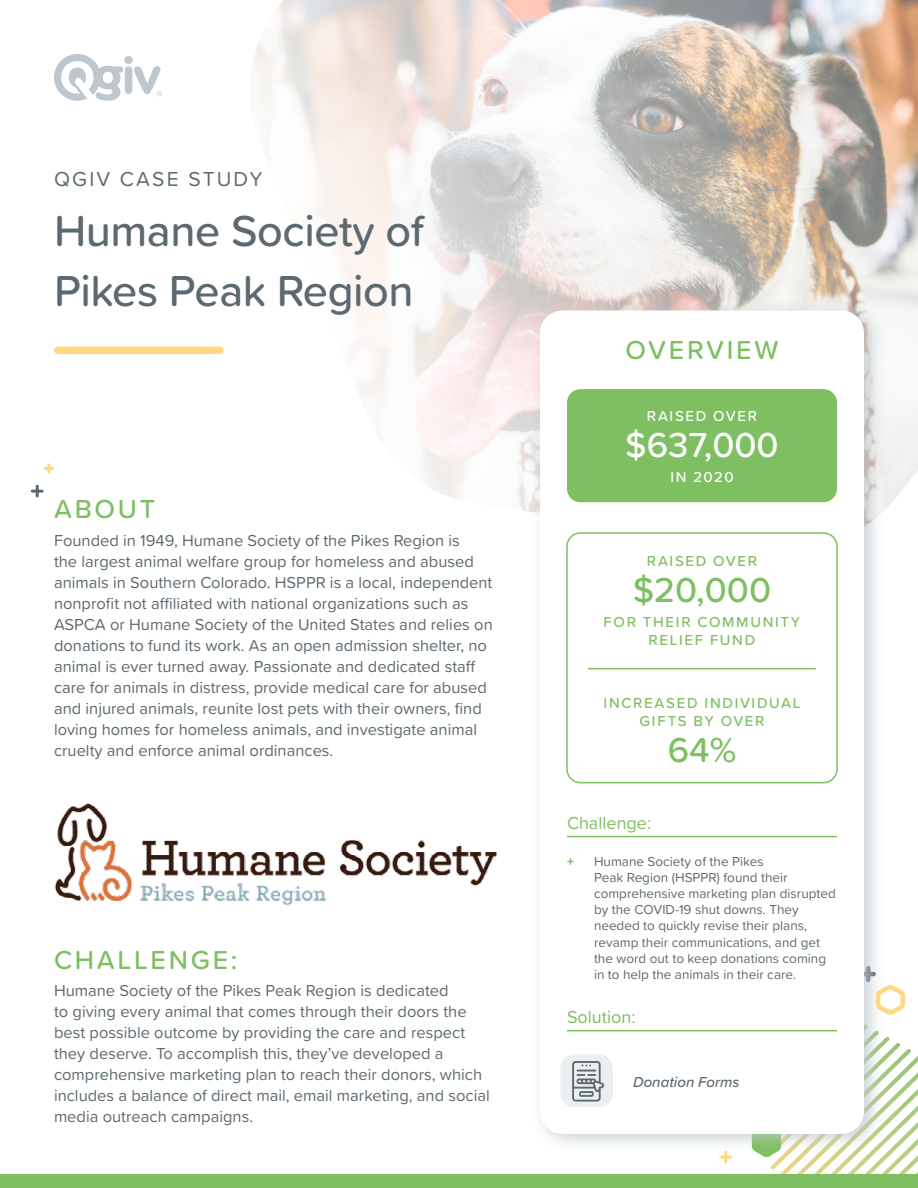
<style>
.page{position:relative;width:918px;height:1188px;background:#fff}
.page>*{position:absolute;margin:0;border:0;box-sizing:border-box;transform-origin:0 0}
.H1_-_Medium_-_36pt{font:500 45px/60px "Proxima Soft";letter-spacing:-.01em;color:#5d6970}
.H1_-_Medium_-_36pt-2{font:500 36px "Proxima Soft";color:#7ebf62}
.H1_-_Medium_-_36pt-3{font:500 36px "Proxima Soft";color:#fff}
.H2{font:500 27px "Proxima Soft";letter-spacing:.1em;color:#7ebf62}
.H1_-_Caps_-_14pt{font:21px "Proxima Soft";letter-spacing:.1em;color:#5d6970}
.Body_Copy_-_10_pt{font:18px "Proxima Soft";color:#7ebf62}
.Body_Copy_-_10_pt-2{font:16.5px/21px "Proxima Soft";color:#5d6970}
.H1_-_Caps_-_14pt-2{font:500 15px/18px "Proxima Soft";letter-spacing:.115em;color:#7ebf62;text-align:center}
.H1_-_Caps_-_14pt-3{font:500 15px "Proxima Soft";letter-spacing:.105em;color:#fff}
.Body_Copy_-_11_pt_co{font:italic 500 15px "Proxima Soft";color:#5d6970}
.t1{font:13.5px/16.2px "Proxima Soft";color:#5d6970}
.t2{font:13.5px "Proxima Soft Extrabld";color:#7ebf62}
</style>
<div class="page">
<svg style="left:195px;top:0;width:723px;height:512px"></svg>
<div style="left:0;top:1174px;width:918px;height:14px;background:#7ebf62"></div>
<div style="left:531px;top:300px;width:353px;height:852px;background:#bec6ce;opacity:.8"></div>
<div style="left:540px;top:310px;width:324px;height:824px;background:#fff;border-radius:22px"></div>
<svg style="left:32px;top:486px;width:10px;height:10px"></svg>
<svg style="left:721px;top:1152px;width:10px;height:10px"></svg>
<svg style="left:45px;top:465px;width:7px;height:7px"></svg>
<svg style="left:752px;top:981px;width:166px;height:193px"></svg>
<svg style="left:54px;top:54px;width:108px;height:47px"></svg>
<div style="left:58px;top:347px;width:162px;height:7px;background:#ffd780"></div>
<hr style="left:567px;top:1030px;width:270px;height:1px;background:#7ebf62">
<hr style="left:567px;top:836px;width:270px;height:1px;background:#7ebf62">
<div style="left:567px;top:389px;width:270px;height:113px;background:#7ebf62;border-radius:14px"></div>
<hr style="left:588px;top:668px;width:228px;height:1px;background:#7ebf62">
<div style="left:566px;top:532px;width:272px;height:251px;border:2px solid #7ebf62;border-radius:14px"></div>
<img style="left:55px;top:803px;width:442px;height:103px">
<div style="left:560px;top:1054px;width:53px;height:53px;background:#eceff0;border-radius:14px"></div>
<svg style="left:572px;top:1061px;width:32px;height:41px"></svg>
<p class="H1_-_Caps_-_14pt" style="left:54px;top:163px;width:210px">QGIV CASE STUDY</p>
<p class="H1_-_Medium_-_36pt" style="left:54px;top:199px;width:372px">Humane Society of<br>Pikes Peak Region</p>
<p class="H2" style="left:54px;top:489px;width:103px">ABOUT</p>
<p class="Body_Copy_-_10_pt-2" style="left:54px;top:529px;width:440px">Founded in 1949, Humane Society of the Pikes Region is<br>the largest animal welfare group for homeless and abused animals in Southern Colorado. HSPPR is a local, independent nonprofit not affiliated with national organizations such as ASPCA or Humane Society of the United States and relies on donations to fund its work. As an open admission shelter, no animal is ever turned away. Passionate and dedicated staff care for animals in distress, provide medical care for abused and injured animals, reunite lost pets with their owners, find loving homes for homeless animals, and investigate animal cruelty and enforce animal ordinances.</p>
<p class="H2" style="left:54px;top:939px;width:185px">CHALLENGE:</p>
<p class="Body_Copy_-_10_pt-2" style="left:54px;top:980px;width:437px">Humane Society of the Pikes Peak Region is dedicated<br>to giving every animal that comes through their doors the best possible outcome by providing the care and respect they deserve. To accomplish this, they’ve developed a comprehensive marketing plan to reach their donors, which includes a balance of direct mail, email marketing, and social media outreach campaigns.</p>
<p class="H2" style="left:625px;top:330px;width:155px">OVERVIEW</p>
<p class="H1_-_Caps_-_14pt-3" style="left:647px;top:405px;width:112px">RAISED OVER</p>
<p class="H1_-_Medium_-_36pt-3" style="left:625px;top:418px;width:155px">$637,000</p>
<p class="H1_-_Caps_-_14pt-3" style="left:670px;top:466px;width:65px">IN 2020</p>
<p class="H1_-_Caps_-_14pt-2" style="left:647px;top:551px;width:112px">RAISED OVER</p>
<p class="H1_-_Medium_-_36pt-2" style="left:633px;top:563px;width:140px">$20,000</p>
<p class="H1_-_Caps_-_14pt-2" style="left:604px;top:612px;width:198px">FOR THEIR COMMUNITY<br>RELIEF FUND</p>
<p class="H1_-_Caps_-_14pt-2" style="left:604px;top:693px;width:198px">INCREASED INDIVIDUAL<br>GIFTS BY OVER</p>
<p class="H1_-_Medium_-_36pt-2" style="left:668px;top:723px;width:70px">64%</p>
<p class="Body_Copy_-_10_pt" style="left:567px;top:810px;width:86px">Challenge:</p>
<p class="t2" style="left:567px;top:851px;width:8px">+</p>
<p class="t1" style="left:594px;top:852px;width:243px">Humane Society of the Pikes<br>Peak Region (HSPPR) found their comprehensive marketing plan disrupted by the COVID-19 shut downs. They needed to quickly revise their plans, revamp their communications, and get the word out to keep donations coming in to help the animals in their care.</p>
<p class="Body_Copy_-_10_pt" style="left:567px;top:1004px;width:70px">Solution:</p>
<p class="Body_Copy_-_11_pt_co" style="left:633px;top:1070px;width:108px">Donation Forms</p>
</div>
